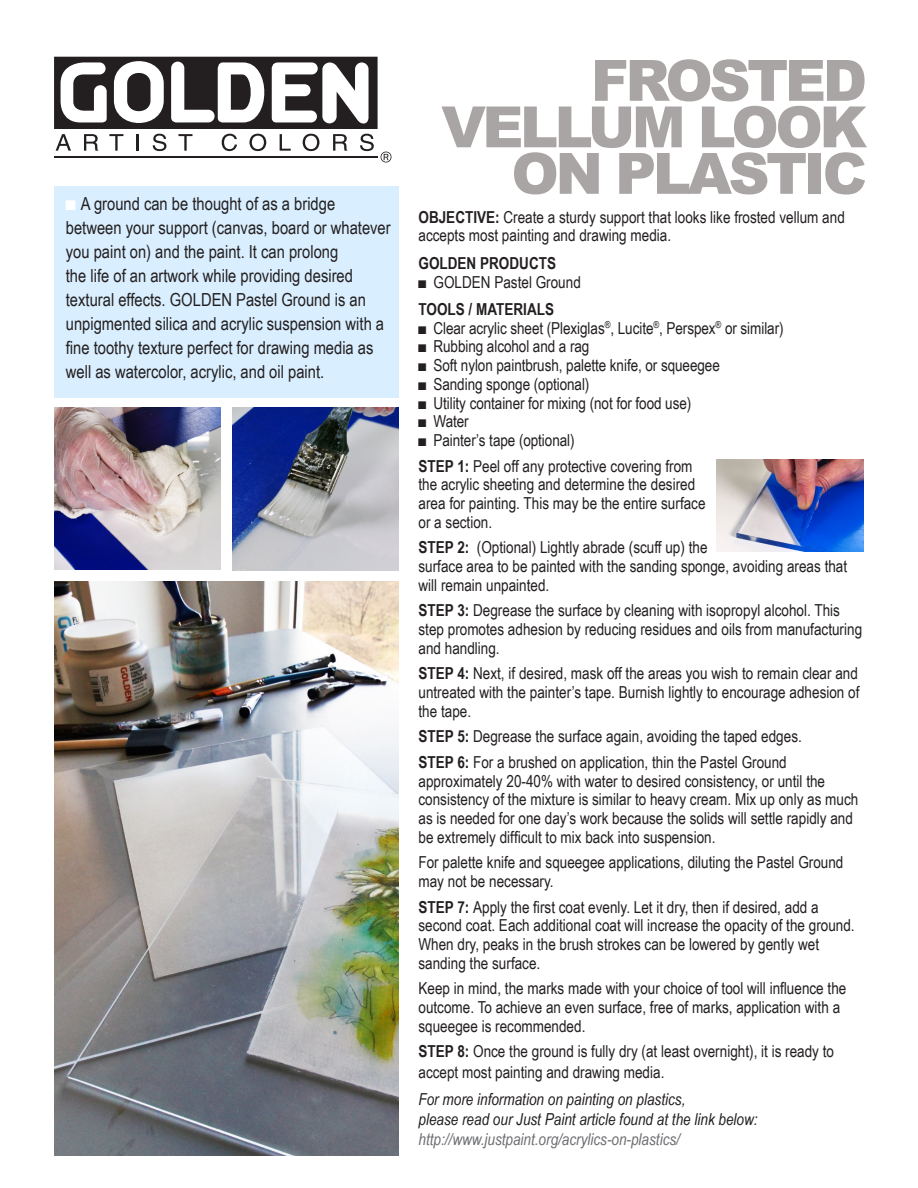
<style>
.page{position:relative;width:918px;height:1188px;background:#fff}
.page>*{position:absolute;margin:0;border:0;box-sizing:border-box;transform-origin:0 0}
.t1{font:900 57px "Arial";letter-spacing:-.06em;color:#a9a5a4}
.t2{font:18px/24px "Arial Narrow";color:#231f20}
.t3{font:16.5px/18.8px "Arial Narrow";color:#231f20}
.t4{font:italic 16.5px/20.2px "Arial Narrow";color:#231f20}
.t5{font:700 16.5px "Arial Narrow";color:#231f20}
.s1{font-size:21px;color:#fff}
.s2{font-weight:700}
.s3{color:#6c6d70}
</style>
<div class="page">
<svg style="left:54px;top:57px;width:337px;height:106px"></svg>
<div style="left:54px;top:186px;width:345px;height:211px;background:#d9eefe"></div>
<img style="left:54px;top:408px;width:166px;height:162px">
<img style="left:232px;top:408px;width:167px;height:163px">
<img style="left:54px;top:581px;width:345px;height:575px">
<img style="left:717px;top:460px;width:147px;height:92px">
<p class="t2" style="left:66px;top:191px;width:271px"><span class="s1">■</span>A ground can be thought of as a bridge</p>
<p class="t2" style="left:66px;top:215px;width:326px">between your support (canvas, board or whatever you paint on) and the paint. It can prolong<br>the life of an artwork while providing desired textural effects. GOLDEN Pastel Ground is an unpigmented silica and acrylic suspension with a fine toothy texture perfect for drawing media as well as watercolor, acrylic, and oil paint.</p>
<p class="t1" style="left:591px;top:39px;width:278px">FROSTED</p>
<p class="t1" style="left:441px;top:86px;width:427px">VELLUM LOOK</p>
<p class="t1" style="left:511px;top:132px;width:357px">ON PLASTIC</p>
<p class="t3" style="left:418px;top:207px;width:428px"><span class="s2">OBJECTIVE:</span> Create a sturdy support that looks like frosted vellum and accepts most painting and drawing media.</p>
<p class="t5" style="left:418px;top:251px;width:139px">GOLDEN PRODUCTS</p>
<p class="t3" style="left:418px;top:272px;width:164px">■ GOLDEN Pastel Ground</p>
<p class="t5" style="left:418px;top:297px;width:137px">TOOLS / MATERIALS</p>
<p class="t3" style="left:418px;top:318px;width:367px">■ Clear acrylic sheet (Plexiglas<sup>®</sup>, Lucite<sup>®</sup>, Perspex<sup>®</sup> or similar)</p>
<p class="t3" style="left:418px;top:337px;width:172px">■ Rubbing alcohol and a rag</p>
<p class="t3" style="left:418px;top:355px;width:303px">■ Soft nylon paintbrush, palette knife, or squeegee</p>
<p class="t3" style="left:418px;top:374px;width:172px">■ Sanding sponge (optional)</p>
<p class="t3" style="left:418px;top:393px;width:274px">■ Utility container for mixing (not for food use)</p>
<p class="t3" style="left:418px;top:412px;width:52px">■ Water</p>
<p class="t3" style="left:418px;top:430px;width:158px">■ Painter’s tape (optional)</p>
<p class="t3" style="left:418px;top:456px;width:289px"><span class="s2">STEP 1:</span> Peel off any protective covering from the acrylic sheeting and determine the desired area for painting. This may be the entire surface or a section.</p>
<p class="t3" style="left:418px;top:538px;width:430px"><span class="s2">STEP 2:</span> (Optional) Lightly abrade (scuff up) the<br>surface area to be painted with the sanding sponge, avoiding areas that will remain unpainted.</p>
<p class="t3" style="left:418px;top:601px;width:445px"><span class="s2">STEP 3:</span> Degrease the surface by cleaning with isopropyl alcohol. This step promotes adhesion by reducing residues and oils from manufacturing and handling.</p>
<p class="t3" style="left:418px;top:664px;width:443px;text-align:justify"><span class="s2">STEP 4:</span> Next, if desired, mask off the areas you wish to remain clear and untreated with the painter’s tape. Burnish lightly to encourage adhesion of the tape.</p>
<p class="t3" style="left:418px;top:727px;width:385px"><span class="s2">STEP 5:</span> Degrease the surface again, avoiding the taped edges.</p>
<p class="t3" style="left:418px;top:752px;width:441px"><span class="s2">STEP 6:</span> For a brushed on application, thin the Pastel Ground approximately 20-40% with water to desired consistency, or until the consistency of the mixture is similar to heavy cream. Mix up only as much as is needed for one day’s work because the solids will settle rapidly and be extremely difficult to mix back into suspension.</p>
<p class="t3" style="left:418px;top:853px;width:426px">For palette knife and squeegee applications, diluting the Pastel Ground may not be necessary.</p>
<p class="t3" style="left:418px;top:897px;width:438px"><span class="s2">STEP 7:</span> Apply the first coat evenly. Let it dry, then if desired, add a second coat. Each additional coat will increase the opacity of the ground.<br>When dry, peaks in the brush strokes can be lowered by gently wet sanding the surface.</p>
<p class="t3" style="left:418px;top:979px;width:429px">Keep in mind, the marks made with your choice of tool will influence the outcome. To achieve an even surface, free of marks, application with a squeegee is recommended.</p>
<p class="t3" style="left:418px;top:1041px;width:417px;line-height:20.2px"><span class="s2">STEP 8:</span> Once the ground is fully dry (at least overnight), it is ready to accept most painting and drawing media.</p>
<p class="t4" style="left:418px;top:1088px;width:341px">For more information on painting on plastics,<br>please read our Just Paint article found at the link below: <span class="s3">http://www.justpaint.org/acrylics-on-plastics/</span></p>
</div>
